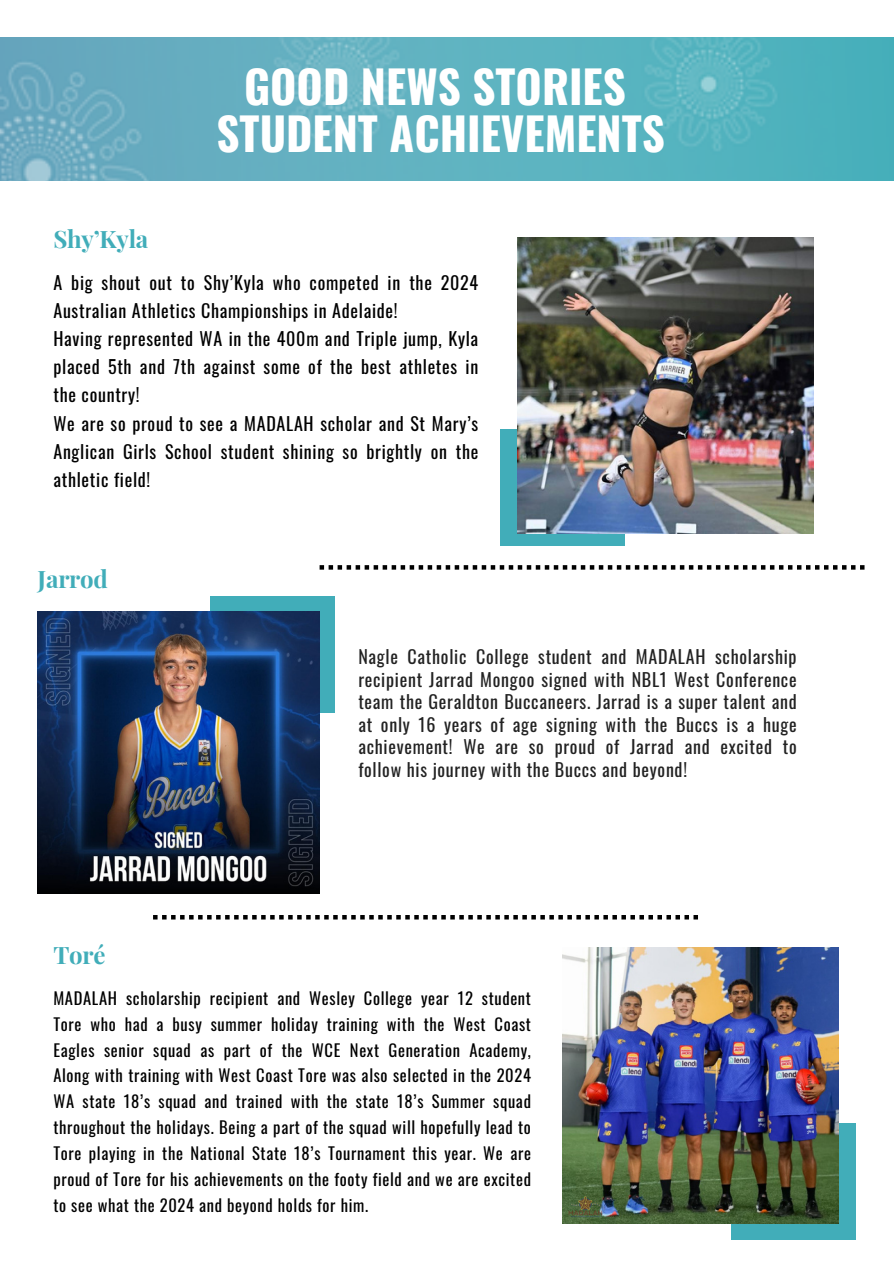
<style>
.page{position:relative;width:894px;height:1264px;background:#fff}
.page>*{position:absolute;margin:0;border:0;box-sizing:border-box;transform-origin:0 0}
.t1{font:700 45px/46.2px "Oswald";color:#fff;text-align:center}
.t2{font:700 24px "Playfair Display";letter-spacing:-.01em;color:#41adb9}
.t3{font:18px/28.2px "Oswald";letter-spacing:.04em;color:#000;text-align:justify}
.t4{font:18px/22.5px "Oswald";letter-spacing:.04em;color:#222;text-align:justify}
.t5{font:16.5px/25.8px "Oswald";letter-spacing:.04em;color:#000;text-align:justify}
</style>
<div class="page">
<img style="left:0;top:37px;width:893px;height:143px">
<div style="left:500px;top:429px;width:124px;height:117px;background:#41adb9"></div>
<img style="left:517px;top:237px;width:296px;height:296px">
<div style="left:730px;top:1123px;width:125px;height:116px;background:#41adb9"></div>
<img style="left:562px;top:947px;width:276px;height:275px">
<div style="left:211px;top:596px;width:124px;height:116px;background:#41adb9"></div>
<img style="left:38px;top:611px;width:281px;height:282px">
<svg style="left:319px;top:565px;width:545px;height:4px"></svg>
<svg style="left:153px;top:915px;width:544px;height:4px"></svg>
<h2 class="t2" style="left:53px;top:222px;width:96px">Shy’Kyla</h2>
<p class="t1" style="left:216px;top:62px;width:450px">GOOD NEWS STORIES<br>STUDENT ACHIEVEMENTS</p>
<p class="t3" style="left:53px;top:268px;width:426px">A big shout out to Shy’Kyla who competed in the 2024<br>Australian Athletics Championships in Adelaide!</p>
<p class="t3" style="left:53px;top:324px;width:426px">Having represented WA in the 400m and Triple jump, Kyla placed 5th and 7th against some of the best athletes in the country!</p>
<p class="t3" style="left:53px;top:408px;width:426px">We are so proud to see a MADALAH scholar and St Mary’s Anglican Girls School student shining so brightly on the athletic field!</p>
<p class="t2" style="left:38px;top:562px;width:72px">Jarrod</p>
<p class="t4" style="left:358px;top:644px;width:439px">Nagle Catholic College student and MADALAH scholarship recipient Jarrad Mongoo signed with NBL1 West Conference team the Geraldton Buccaneers. Jarrad is a super talent and at only 16 years of age signing with the Buccs is a huge achievement! We are so proud of Jarrad and excited to follow his journey with the Buccs and beyond!</p>
<h2 class="t2" style="left:53px;top:937px;width:54px">Toré</h2>
<p class="t5" style="left:53px;top:984px;width:479px">MADALAH scholarship recipient and Wesley College year 12 student Tore who had a busy summer holiday training with the West Coast Eagles senior squad as part of the WCE Next Generation Academy, Along with training with West Coast Tore was also selected in the 2024<br>WA state 18’s squad and trained with the state 18’s Summer squad throughout the holidays. Being a part of the squad will hopefully lead to Tore playing in the National State 18’s Tournament this year. We are proud of Tore for his achievements on the footy field and we are excited to see what the 2024 and beyond holds for him.</p>
</div>
